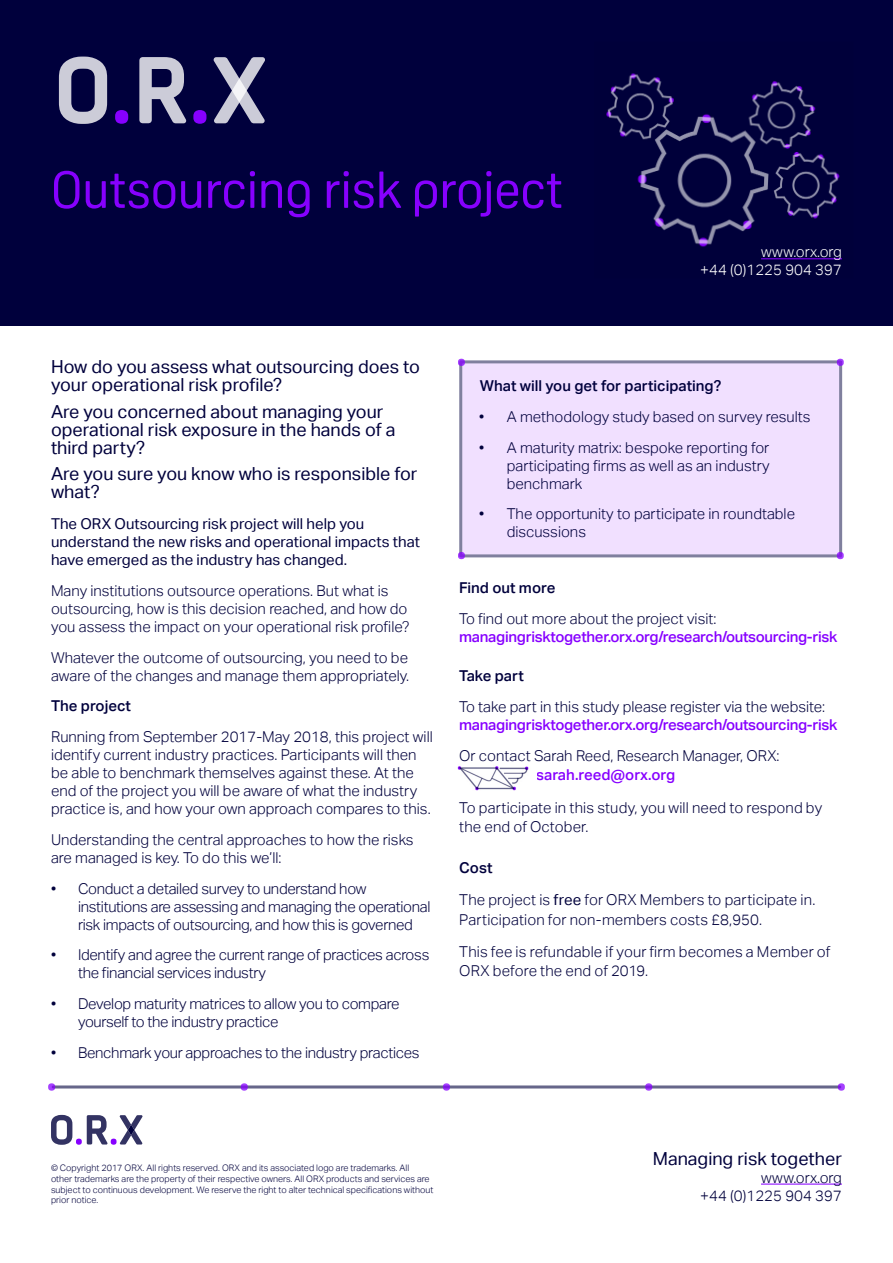
<style>
.page{position:relative;width:893px;height:1263px;background:#fff}
.page>*{position:absolute;margin:0;border:0;box-sizing:border-box;transform-origin:0 0}
.t1{font:51px "Oscine";color:#8700ff}
.Body_Copy{font:18px/18px "Aktiv Grotesk";color:#00003c}
.Body_Copy-2{font:300 15px/18px "Aktiv Grotesk";color:#00003c}
.Body_Copy-3{font:300 15px/18px "Aktiv Grotesk";letter-spacing:-.02em;color:#00003c}
.Body_Copy-4{font:15px/18px "Aktiv Grotesk";color:#00003c}
.Body_Copy-5{font:500 15px "Aktiv Grotesk";letter-spacing:-.02em;color:#8700ff}
.Body_Copy-6{font:500 15px "Aktiv Grotesk";color:#00003c}
.t2{font:300 15px/18px "Aktiv Grotesk";color:#fff;text-align:right}
.Body_Copy-7{font:500 15px "Aktiv Grotesk";color:#8700ff}
.t3{font:300 9px/10.8px "Aktiv Grotesk";color:#00003c}
.s1{font-weight:400}
</style>
<div class="page">
<div style="left:0;top:0;width:893px;height:325px;background:#00003c"></div>
<img style="left:606px;top:73px;width:236px;height:187px">
<svg style="left:115px;top:110px;width:13px;height:14px"></svg>
<svg style="left:193px;top:110px;width:13px;height:14px"></svg>
<svg style="left:59px;top:57px;width:48px;height:67px"></svg>
<svg style="left:139px;top:57px;width:47px;height:66px"></svg>
<svg style="left:214px;top:57px;width:51px;height:66px"></svg>
<hr style="left:53px;top:1085px;width:787px;height:3px;background:#00003c">
<svg style="left:48px;top:1083px;width:7px;height:8px"></svg>
<svg style="left:241px;top:1083px;width:7px;height:8px"></svg>
<svg style="left:443px;top:1083px;width:7px;height:8px"></svg>
<svg style="left:645px;top:1083px;width:7px;height:8px"></svg>
<svg style="left:838px;top:1083px;width:7px;height:8px"></svg>
<hr style="left:761px;top:1183px;width:81px;height:1px;background:#8700ff">
<svg style="left:51px;top:1115px;width:92px;height:30px"></svg>
<hr style="left:761px;top:258px;width:81px;height:1px;background:#8700ff">
<div style="left:461px;top:362px;width:380px;height:194px;background:#f1e0ff"></div>
<div style="left:459px;top:360px;width:383px;height:197px;border:3px solid #80809e"></div>
<svg style="left:458px;top:359px;width:7px;height:7px"></svg>
<svg style="left:837px;top:552px;width:7px;height:7px"></svg>
<svg style="left:458px;top:552px;width:7px;height:7px"></svg>
<svg style="left:837px;top:359px;width:7px;height:7px"></svg>
<img style="left:457px;top:766px;width:72px;height:25px">
<h1 class="t1" style="left:51px;top:162px;width:514px">Outsourcing risk project</h1>
<p class="t2" style="left:700px;top:243px;width:143px">www.orx.org<br>+44 (0)1225 904 397</p>
<p class="Body_Copy" style="left:51px;top:358px;width:370px">How do you assess what outsourcing does to your operational risk profile?</p>
<p class="Body_Copy" style="left:51px;top:403px;width:346px">Are you concerned about managing your operational risk exposure in the hands of a third party?</p>
<p class="Body_Copy" style="left:51px;top:465px;width:368px">Are you sure you know who is responsible for what?</p>
<p class="Body_Copy-4" style="left:51px;top:515px;width:370px">The ORX Outsourcing risk project will help you understand the new risks and operational impacts that have emerged as the industry has changed.</p>
<p class="Body_Copy-2" style="left:51px;top:582px;width:360px">Many institutions outsource operations. But what is outsourcing, how is this decision reached, and how do you assess the impact on your operational risk profile?</p>
<p class="Body_Copy-2" style="left:51px;top:648px;width:360px">Whatever the outcome of outsourcing, you need to be aware of the changes and manage them appropriately.</p>
<p class="Body_Copy-6" style="left:51px;top:697px;width:82px">The project</p>
<p class="Body_Copy-2" style="left:51px;top:728px;width:383px">Running from September 2017-May 2018, this project will identify current industry practices. Participants will then be able to benchmark themselves against these. At the end of the project you will be aware of what the industry practice is, and how your own approach compares to this.</p>
<p class="Body_Copy-2" style="left:51px;top:831px;width:364px">Understanding the central approaches to how the risks are managed is key. To do this we’ll:</p>
<p class="Body_Copy-3" style="left:78px;top:879px;width:354px;text-indent:-27px">• Conduct a detailed survey to understand how institutions are assessing and managing the operational risk impacts of outsourcing, and how this is governed</p>
<p class="Body_Copy-3" style="left:78px;top:946px;width:353px;text-indent:-27px">• Identify and agree the current range of practices across the financial services industry</p>
<p class="Body_Copy-3" style="left:78px;top:995px;width:323px;text-indent:-27px">• Develop maturity matrices to allow you to compare yourself to the industry practice</p>
<p class="Body_Copy-3" style="left:51px;top:1044px;width:370px">• Benchmark your approaches to the industry practices</p>
<p class="Body_Copy-6" style="left:480px;top:377px;width:243px">What will you get for participating?</p>
<p class="Body_Copy-2" style="left:479px;top:408px;width:333px">• A methodology study based on survey results</p>
<p class="Body_Copy-2" style="left:507px;top:438px;width:264px;text-align:justify;text-indent:-28px">• A maturity matrix: bespoke reporting for participating firms as well as an industry benchmark</p>
<p class="Body_Copy-2" style="left:507px;top:505px;width:290px;text-indent:-28px">• The opportunity to participate in roundtable discussions</p>
<p class="Body_Copy-6" style="left:459px;top:579px;width:98px">Find out more</p>
<p class="Body_Copy-2" style="left:459px;top:610px;width:259px">To find out more about the project visit:</p>
<p class="Body_Copy-5" style="left:459px;top:628px;width:380px">managingrisktogether.orx.org/research/outsourcing-risk</p>
<p class="Body_Copy-6" style="left:459px;top:667px;width:66px">Take part</p>
<p class="Body_Copy-2" style="left:459px;top:698px;width:367px">To take part in this study please register via the website:</p>
<p class="Body_Copy-5" style="left:459px;top:716px;width:380px">managingrisktogether.orx.org/research/outsourcing-risk</p>
<p class="Body_Copy-2" style="left:459px;top:747px;width:322px">Or contact Sarah Reed, Research Manager, ORX:</p>
<p class="Body_Copy-7" style="left:536px;top:766px;width:140px">sarah.reed@orx.org</p>
<p class="Body_Copy-2" style="left:459px;top:798px;width:364px;line-height:19.5px">To participate in this study, you will need to respond by the end of October.</p>
<p class="Body_Copy-6" style="left:459px;top:859px;width:35px">Cost</p>
<p class="Body_Copy-2" style="left:459px;top:890px;width:358px;line-height:19.5px">The project is <span class="s1">free</span> for ORX Members to participate in.<br>Participation for non-members costs £8,950.</p>
<p class="Body_Copy-2" style="left:459px;top:942px;width:373px;line-height:19.5px">This fee is refundable if your firm becomes a Member of<br>ORX before the end of 2019.</p>
<p class="Body_Copy" style="left:653px;top:1149px;width:191px">Managing risk together</p>
<p class="t3" style="left:51px;top:1162px;width:384px">© Copyright 2017 ORX. All rights reserved. ORX and its associated logo are trademarks. All<br>other trademarks are the property of their respective owners. All ORX products and services are subject to continuous development. We reserve the right to alter technical specifications without prior notice.</p>
<p class="Body_Copy-2" style="left:700px;top:1168px;width:143px;text-align:right">www.orx.org<br>+44 (0)1225 904 397</p>
</div>
